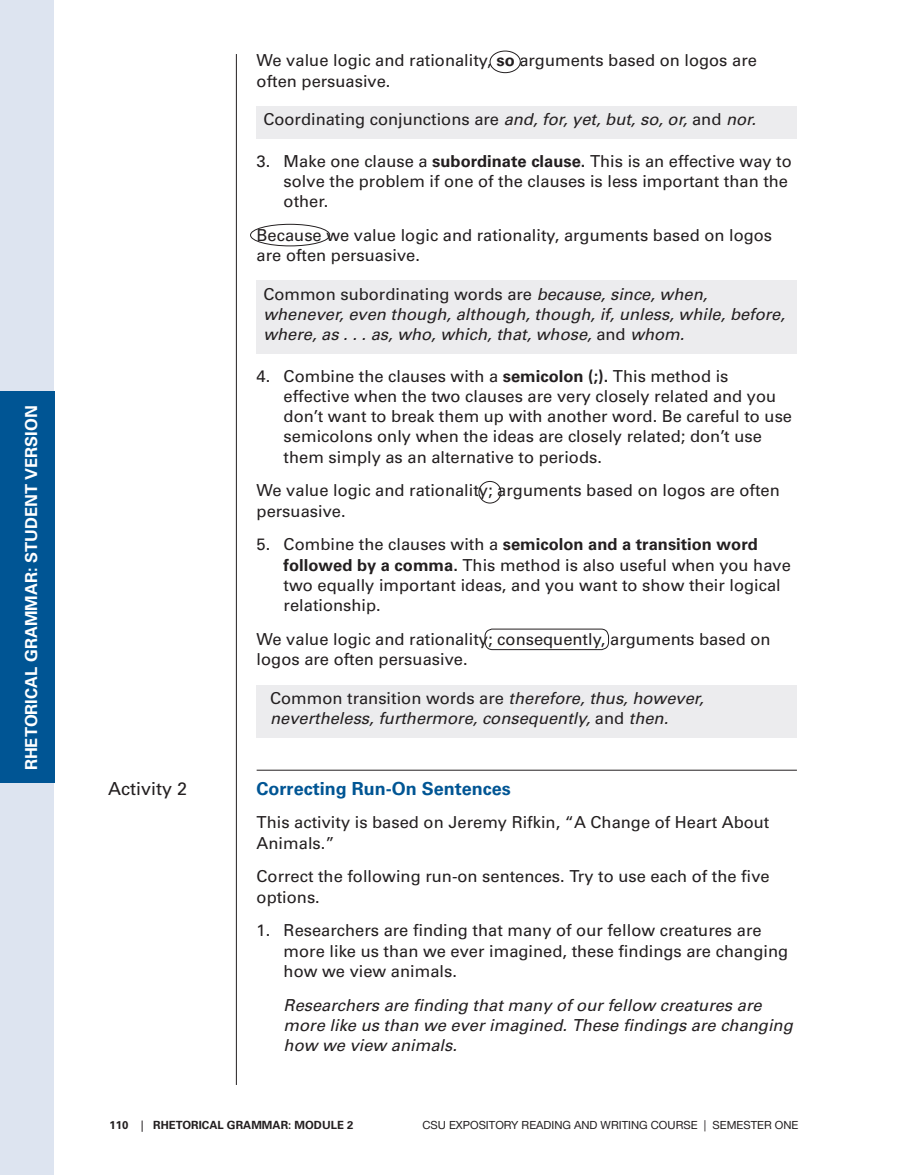
<style>
.page{position:relative;width:905px;height:1175px;background:#fff}
.page>*{position:absolute;margin:0;border:0;box-sizing:border-box;transform-origin:0 0}
.t1{font:700 18px "Univers";color:#005594}
.t2{font:18px "Univers";color:#231f20}
.t3{font:16.5px/20.2px "Univers";color:#231f20}
.t4{font:italic 16.5px/20.2px "Univers";color:#231f20}
.t5{font:700 16.5px "Univers";color:#fff}
.t6{font:11.25px "Helvetica Neue";color:#231f20}
.t7{font:700 11.25px "Univers";color:#231f20}
.s1{font-weight:700}
.s2{font-style:italic}
.s3{font-style:normal}
.s4{font-weight:400}
</style>
<div class="page">
<hr style="left:236px;top:54px;width:1px;height:1031px;background:#231f20">
<hr style="left:256px;top:770px;width:540px;height:1px;background:#231f20">
<div style="left:256px;top:106px;width:540px;height:33px;background:#ececee"></div>
<div style="left:256px;top:280px;width:540px;height:74px;background:#ececee"></div>
<div style="left:256px;top:684px;width:540px;height:53px;background:#ececee"></div>
<div style="left:489px;top:51px;width:31px;height:22px;border:1px solid #231f20;border-radius:50%"></div>
<div style="left:250px;top:224px;width:80px;height:22px;border:1px solid #231f20;border-radius:50%"></div>
<div style="left:478px;top:481px;width:23px;height:22px;border:1px solid #231f20;border-radius:50%"></div>
<div style="left:484px;top:628px;width:125px;height:22px;border:1px solid #231f20;border-radius:8px"></div>
<div style="left:0;top:0;width:54px;height:1174px;background:#dde4f0"></div>
<div style="left:0;top:392px;width:54px;height:391px;background:#005594"></div>
<p class="t5" style="left:22px;top:770px;width:366px;rotate:-90deg">RHETORICAL GRAMMAR: STUDENT VERSION</p>
<p class="t2" style="left:108px;top:778px;width:81px">Activity 2</p>
<p class="t3" style="left:256px;top:50px;width:502px">We value logic and rationality, <span class="s1">so</span> arguments based on logos are often persuasive.</p>
<p class="t3" style="left:263px;top:109px;width:494px">Coordinating conjunctions are <span class="s2">and, for, yet, but, so, or,</span> and <span class="s2">nor.</span></p>
<p class="t3" style="left:284px;top:151px;width:509px;text-indent:-27px">3. Make one clause a <span class="s1">subordinate clause.</span> This is an effective way to solve the problem if one of the clauses is less important than the other.</p>
<p class="t3" style="left:256px;top:225px;width:517px">Because we value logic and rationality, arguments based on logos are often persuasive.</p>
<p class="t4" style="left:263px;top:284px;width:523px"><span class="s3">Common subordinating words are</span> because, since, when, whenever, even though, although, though, if, unless, while, before, where, as . . . as, who, which, that, whose, <span class="s3">and</span> whom.</p>
<p class="t3" style="left:284px;top:365px;width:510px;text-indent:-27px">4. Combine the clauses with a <span class="s1">semicolon (;).</span> This method is effective when the two clauses are very closely related and you don’t want to break them up with another word. Be careful to use semicolons only when the ideas are closely related; don’t use them simply as an alternative to periods.</p>
<p class="t3" style="left:256px;top:480px;width:524px">We value logic and rationality; arguments based on logos are often persuasive.</p>
<p class="t3" style="left:284px;top:534px;width:508px;text-indent:-27px">5. Combine the clauses with a <span class="s1">semicolon and a transition word followed by a comma.</span> This method is also useful when you have two equally important ideas, and you want to show their logical relationship.</p>
<p class="t3" style="left:256px;top:629px;width:515px">We value logic and rationality; consequently, arguments based on logos are often persuasive.</p>
<p class="t4" style="left:270px;top:688px;width:435px"><span class="s3">Common transition words are</span> therefore, thus, however, nevertheless, furthermore, consequently, <span class="s3">and</span> then.</p>
<p class="t1" style="left:256px;top:777px;width:256px">Correcting Run-On Sentences</p>
<p class="t3" style="left:256px;top:812px;width:514px">This activity is based on Jeremy Rifkin, “A Change of Heart About<br>Animals.”</p>
<p class="t3" style="left:256px;top:866px;width:514px">Correct the following run-on sentences. Try to use each of the five options.</p>
<p class="t3" style="left:284px;top:920px;width:506px;text-indent:-27px">1. Researchers are finding that many of our fellow creatures are more like us than we ever imagined, these findings are changing how we view animals.</p>
<p class="t4" style="left:284px;top:994px;width:510px">Researchers are finding that many of our fellow creatures are more like us than we ever imagined. These findings are changing how we view animals.</p>
<p class="t7" style="left:110px;top:1118px;width:245px">110 <span class="s4">|</span> RHETORICAL GRAMMAR: MODULE 2</p>
<p class="t6" style="left:422px;top:1118px;width:377px">CSU EXPOSITORY READING AND WRITING COURSE | SEMESTER ONE</p>
</div>
